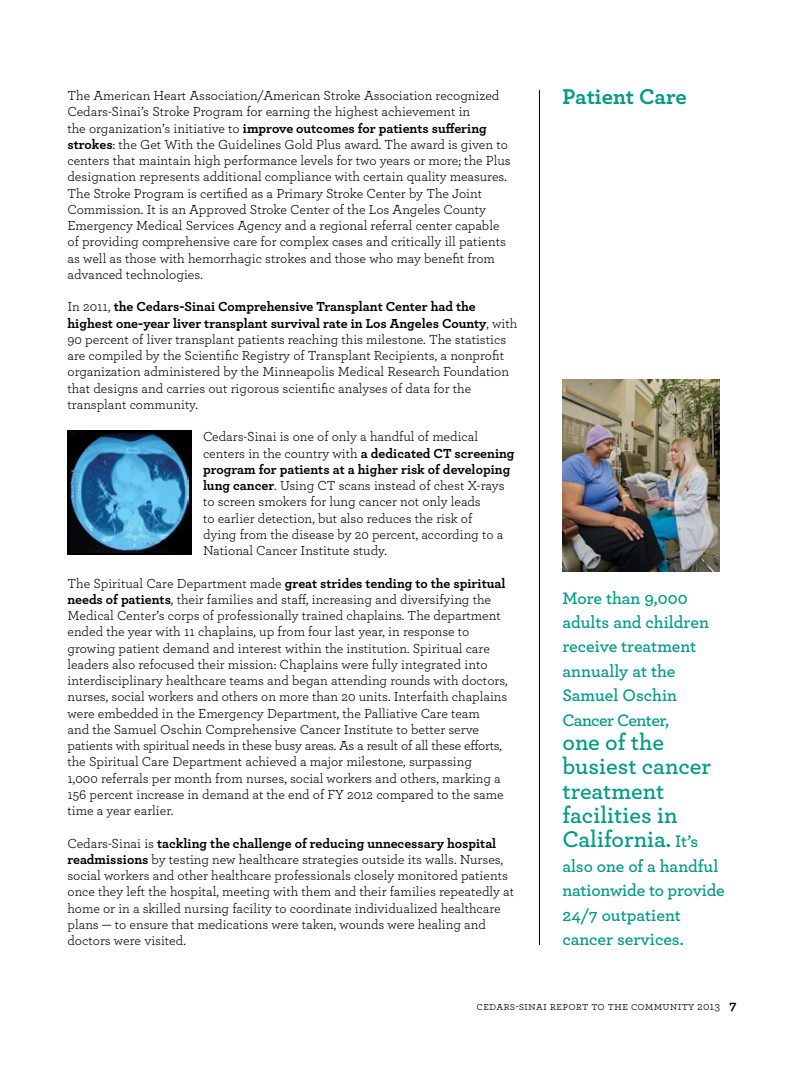
<style>
.page{position:relative;width:810px;height:1080px;background:#fff}
.page>*{position:absolute;margin:0;border:0;box-sizing:border-box;transform-origin:0 0}
.t1{font:600 23.75px/24.4px "Archer";color:#029a83}
.t2{font:700 22.5px "Archer";color:#029a83}
.t3{font:600 17.5px/24.4px "Archer";color:#029a83}
.t4{font:13.75px/16.2px "Archer";color:#000}
.t5{font:11.88px "Archer";letter-spacing:.01em;color:#000}
.s1{font-weight:700}
.s2{font-size:17.5px}
.s3{font-weight:700;font-size:13.75px}
</style>
<div class="page">
<hr style="left:539px;top:90px;width:1px;height:855px;background:#000">
<div style="left:68px;top:431px;width:124px;height:124px;background:#000"></div>
<img style="left:71px;top:433px;width:118px;height:119px">
<img style="left:562px;top:379px;width:158px;height:193px">
<p class="t4" style="left:68px;top:87px;width:433px">The American Heart Association/American Stroke Association recognized</p>
<h2 class="t2" style="left:562px;top:79px;width:126px">Patient Care</h2>
<p class="t4" style="left:68px;top:103px;width:445px">Cedars-Sinai’s Stroke Program for earning the highest achievement in<br>the organization’s initiative to <span class="s1">improve outcomes for patients suffering strokes</span>: the Get With the Guidelines Gold Plus award. The award is given to centers that maintain high performance levels for two years or more; the Plus designation represents additional compliance with certain quality measures.<br>The Stroke Program is certified as a Primary Stroke Center by The Joint Commission. It is an Approved Stroke Center of the Los Angeles County Emergency Medical Services Agency and a regional referral center capable of providing comprehensive care for complex cases and critically ill patients as well as those with hemorrhagic strokes and those who may benefit from advanced technologies.</p>
<p class="t4" style="left:68px;top:298px;width:451px">In 2011, <span class="s1">the Cedars-Sinai Comprehensive Transplant Center had the highest one-year liver transplant survival rate in Los Angeles County</span>, with 90 percent of liver transplant patients reaching this milestone. The statistics are compiled by the Scientific Registry of Transplant Recipients, a nonprofit organization administered by the Minneapolis Medical Research Foundation that designs and carries out rigorous scientific analyses of data for the transplant community.</p>
<p class="t4" style="left:203px;top:428px;width:313px">Cedars-Sinai is one of only a handful of medical centers in the country with <span class="s1">a dedicated CT screening program for patients at a higher risk of developing lung cancer</span>. Using CT scans instead of chest X-rays to screen smokers for lung cancer not only leads<br>to earlier detection, but also reduces the risk of<br>dying from the disease by 20 percent, according to a National Cancer Institute study.</p>
<p class="t4" style="left:68px;top:574px;width:442px">The Spiritual Care Department made <span class="s1">great strides tending to the spiritual needs of patients</span>, their families and staff, increasing and diversifying the Medical Center’s corps of professionally trained chaplains. The department ended the year with 11 chaplains, up from four last year, in response to growing patient demand and interest within the institution. Spiritual care leaders also refocused their mission: Chaplains were fully integrated into interdisciplinary healthcare teams and began attending rounds with doctors, nurses, social workers and others on more than 20 units. Interfaith chaplains were embedded in the Emergency Department, the Palliative Care team<br>and the Samuel Oschin Comprehensive Cancer Institute to better serve patients with spiritual needs in these busy areas. As a result of all these efforts, the Spiritual Care Department achieved a major milestone, surpassing<br>1,000 referrals per month from nurses, social workers and others, marking a 156 percent increase in demand at the end of FY 2012 compared to the same time a year earlier.</p>
<p class="t4" style="left:68px;top:834px;width:448px">Cedars-Sinai is <span class="s1">tackling the challenge of reducing unnecessary hospital readmissions</span> by testing new healthcare strategies outside its walls. Nurses, social workers and other healthcare professionals closely monitored patients once they left the hospital, meeting with them and their families repeatedly at home or in a skilled nursing facility to coordinate individualized healthcare plans — to ensure that medications were taken, wounds were healing and doctors were visited.</p>
<p class="t3" style="left:562px;top:585px;width:148px">More than 9,000 adults and children receive treatment annually at the<br>Samuel Oschin<br>Cancer Center,</p>
<h1 class="t1" style="left:562px;top:729px;width:150px">one of the busiest cancer treatment facilities in<br>California. <span class="s2">It’s</span></h1>
<p class="t3" style="left:563px;top:853px;width:164px">also one of a handful nationwide to provide<br>24/7 outpatient cancer services.</p>
<p class="t5" style="left:477px;top:998px;width:262px">CEDARS-SINAI REPORT TO THE COMMUNITY 2013 <span class="s3">7</span></p>
</div>
